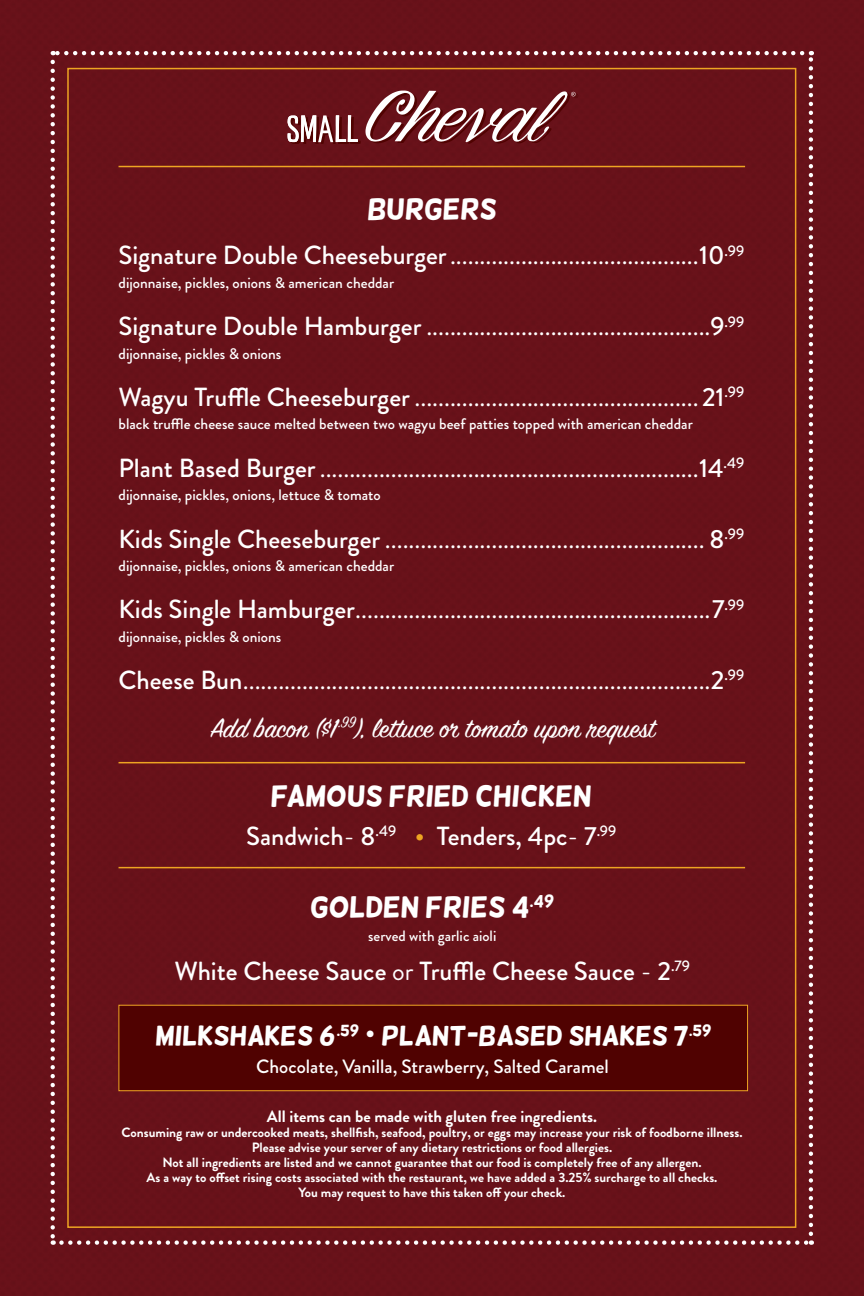
<style>
.page{position:relative;width:864px;height:1296px;background:#681119}
.page>*{position:absolute;margin:0;border:0;box-sizing:border-box;transform-origin:0 0}
.t1{font:42px "Helsinki";color:#fff}
.t2{font:30px "Sign Painter House Script";color:#fff}
.t3{font:29.1px "Helsinki";color:#fff}
.t4{font:27px "Helsinki";color:#fff}
.t5{font:26.25px "Brandon Grotesque";color:#fff}
.t6{font:500 26.25px "Brandon Grotesque";color:#fff}
.t7{font:500 19.2px "Brandon Grotesque";color:#fff}
.t8{font:700 16.5px "Brandon Grotesque";color:#fff}
.t9{font:500 15.3px "Brandon Grotesque";color:#fff}
.t10{font:500 15px "Brandon Grotesque";color:#fff}
.t11{font:700 13.5px/15px "Brandon Grotesque";color:#fff;text-align:center}
.s1{font-weight:500}
.s2{font-weight:400}
.s3{font-size:27px;color:#eea522}
</style>
<div class="page">
<svg style="left:61px;top:1240px;width:751px;height:5px"></svg>
<svg style="left:809px;top:51px;width:4px;height:1183px"></svg>
<svg style="left:53px;top:51px;width:749px;height:4px"></svg>
<svg style="left:51px;top:62px;width:4px;height:1183px"></svg>
<div style="left:119px;top:1005px;width:629px;height:86px;background:#500201;border:1px solid #eea522"></div>
<svg style="left:288px;top:91px;width:290px;height:53px"></svg>
<hr style="left:119px;top:166px;width:626px;height:1px;background:#eea522">
<hr style="left:119px;top:762px;width:626px;height:1px;background:#eea522">
<hr style="left:119px;top:867px;width:626px;height:1px;background:#eea522">
<p class="t3" style="left:368px;top:195px;width:131px">BURGERS</p>
<p class="t5" style="left:119px;top:237px;width:627px"><span class="s1">Signature Double Cheeseburger</span>..........................................<span class="s1">10</span><sup>.99</sup></p>
<p class="t9" style="left:119px;top:272px;width:277px">dijonnaise, pickles, onions &amp; american cheddar</p>
<p class="t5" style="left:119px;top:308px;width:627px"><span class="s1">Signature Double Hamburger</span> ................................................<span class="s1">9</span><sup>.99</sup></p>
<p class="t9" style="left:119px;top:343px;width:164px">dijonnaise, pickles &amp; onions</p>
<p class="t5" style="left:119px;top:379px;width:627px"><span class="s1">Wagyu Truffle Cheeseburger</span> ................................................<span class="s1">21</span><sup>.99</sup></p>
<p class="t9" style="left:119px;top:413px;width:576px">black truffle cheese sauce melted between two wagyu beef patties topped with american cheddar</p>
<p class="t5" style="left:119px;top:450px;width:627px"><span class="s1">Plant Based Burger</span> ................................................................<span class="s1">14</span><sup>.49</sup></p>
<p class="t9" style="left:119px;top:484px;width:264px">dijonnaise, pickles, onions, lettuce &amp; tomato</p>
<p class="t5" style="left:119px;top:521px;width:627px"><span class="s1">Kids Single Cheeseburger</span> ...................................................... <span class="s1">8</span><sup>.99</sup></p>
<p class="t9" style="left:119px;top:555px;width:277px">dijonnaise, pickles, onions &amp; american cheddar</p>
<p class="t5" style="left:119px;top:591px;width:627px"><span class="s1">Kids Single Hamburger</span>............................................................<span class="s1">7</span><sup>.99</sup></p>
<p class="t9" style="left:119px;top:626px;width:164px">dijonnaise, pickles &amp; onions</p>
<p class="t5" style="left:119px;top:662px;width:627px"><span class="s1">Cheese Bun</span>...............................................................................<span class="s1">2</span><sup>.99</sup></p>
<p class="t2" style="left:210px;top:709px;width:446px">Add bacon ($1<sup>..99</sup>), lettuce or tomato upon request</p>
<p class="t3" style="left:271px;top:781px;width:322px">FAMOUS FRIED CHICKEN</p>
<p class="t6" style="left:246px;top:818px;width:372px">Sandwich<span class="s2">-</span> 8<sup>.49</sup> <span class="s3">•</span> Tenders, 4pc<span class="s2">-</span> 7<sup>.99</sup></p>
<p class="t3" style="left:310px;top:892px;width:246px">GOLDEN FRIES 4<sup>.49</sup></p>
<p class="t10" style="left:368px;top:925px;width:130px">served with garlic aioli</p>
<p class="t6" style="left:175px;top:952px;width:517px">White Cheese Sauce <span class="s2">or</span> Truffle Cheese Sauce <span class="s2">-</span> 2<sup>.79</sup></p>
<p class="t4" style="left:155px;top:1022px;width:205px">MILKSHAKES 6<sup>.59</sup></p>
<p class="t1" style="left:366px;top:1002px;width:11px">.</p>
<p class="t4" style="left:382px;top:1022px;width:332px">PLANT-BASED SHAKES 7<sup>.59</sup></p>
<p class="t7" style="left:256px;top:1053px;width:354px">Chocolate, Vanilla, Strawberry, Salted Caramel</p>
<p class="t8" style="left:267px;top:1105px;width:332px">All items can be made with gluten free ingredients.</p>
<p class="t11" style="left:121px;top:1125px;width:623px">Consuming raw or undercooked meats, shellfish, seafood, poultry, or eggs may increase your risk of foodborne illness.</p>
<p class="t11" style="left:162px;top:1140px;width:541px">Please advise your server of any dietary restrictions or food allergies.<br>Not all ingredients are listed and we cannot guarantee that our food is completely free of any allergen.</p>
<p class="t11" style="left:147px;top:1170px;width:572px">As a way to offset rising costs associated with the restaurant, we have added a 3.25% surcharge to all checks.<br>You may request to have this taken off your check.</p>
</div>
